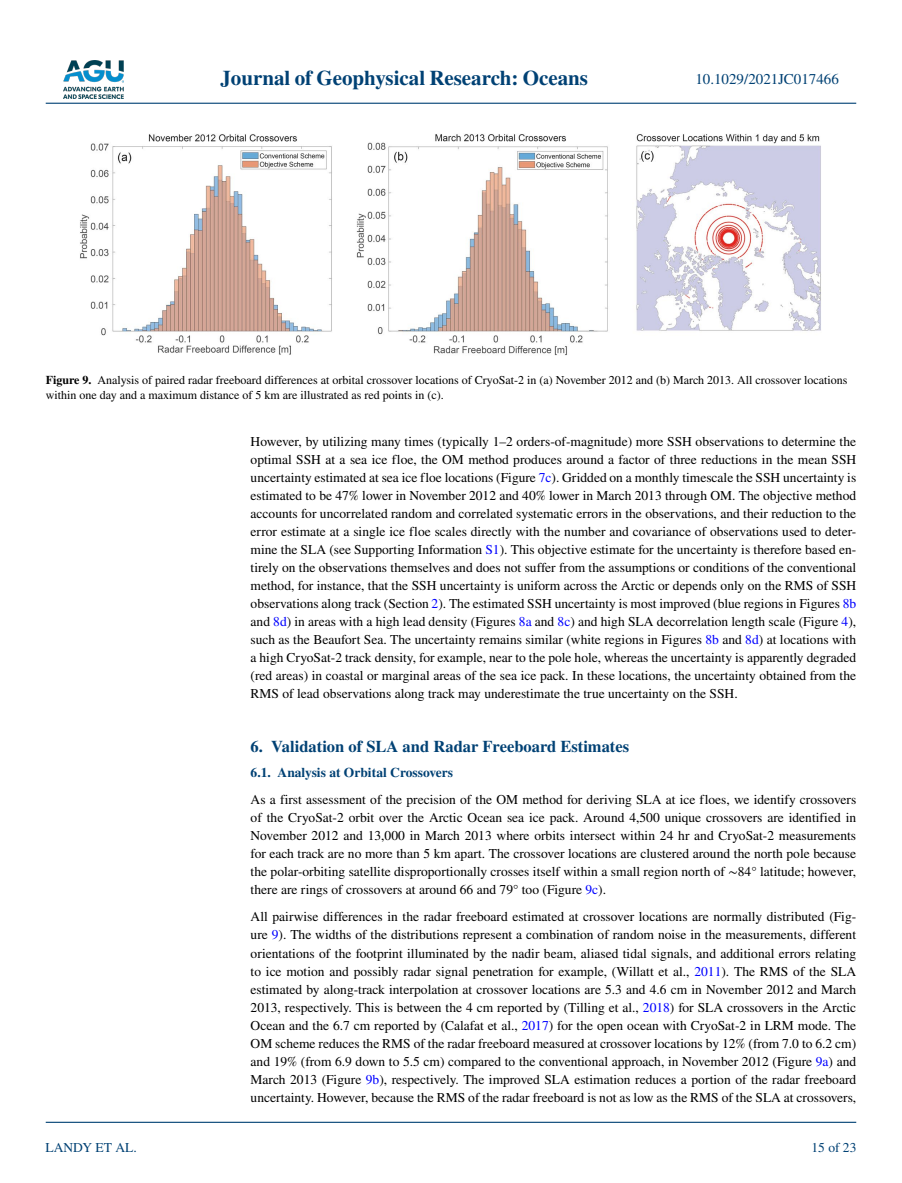
<style>
.page{position:relative;width:902px;height:1183px;background:#fff}
.page>*{position:absolute;margin:0;border:0;box-sizing:border-box;transform-origin:0 0}
.t1{font:700 21px "STIX";color:#004174}
.t2{font:700 16.5px "STIX";color:#004174}
.t3{font:15px "STIX";color:#004174}
.t4{font:13.5px/18px "STIX";color:#000;text-align:justify}
.t5{font:700 13.5px "STIX";color:#004174}
.t6{font:13.5px "STIX";color:#004174}
.t7{font:12px/15px "STIX";color:#000}
.s1{font-weight:700}
.s2{color:#00f}
.s3{font-family:"STIX Math"}
</style>
<div class="page">
<img style="left:63px;top:60px;width:60px;height:39px">
<hr style="left:46px;top:103px;width:810px;height:1px;background:#004174">
<hr style="left:46px;top:1121px;width:810px;height:1px;background:#004174">
<img style="left:80px;top:134px;width:741px;height:222px">
<h1 class="t1" style="left:220px;top:66px;width:369px">Journal of Geophysical Research: Oceans</h1>
<p class="t3" style="left:695px;top:69px;width:145px">10.1029/2021JC017466</p>
<p class="t7" style="left:46px;top:373px;width:803px"><span class="s1">Figure 9.</span> Analysis of paired radar freeboard differences at orbital crossover locations of CryoSat-2 in (a) November 2012 and (b) March 2013. All crossover locations within one day and a maximum distance of 5 km are illustrated as red points in (c).</p>
<p class="t6" style="left:45px;top:1138px;width:93px">LANDY ET AL.</p>
<p class="t4" style="left:250px;top:433px;width:607px">However, by utilizing many times (typically 1–2 orders-of-magnitude) more SSH observations to determine the optimal SSH at a sea ice floe, the OM method produces around a factor of three reductions in the mean SSH uncertainty estimated at sea ice floe locations (Figure <span class="s2">7c</span>). Gridded on a monthly timescale the SSH uncertainty is estimated to be 47% lower in November 2012 and 40% lower in March 2013 through OM. The objective method accounts for uncorrelated random and correlated systematic errors in the observations, and their reduction to the error estimate at a single ice floe scales directly with the number and covariance of observations used to deter&shy;mine the SLA (see Supporting Information <span class="s2">S1</span>). This objective estimate for the uncertainty is therefore based en&shy;tirely on the observations themselves and does not suffer from the assumptions or conditions of the conventional method, for instance, that the SSH uncertainty is uniform across the Arctic or depends only on the RMS of SSH observations along track (Section <span class="s2">2</span>). The estimated SSH uncertainty is most improved (blue regions in Figures <span class="s2">8b </span>and <span class="s2">8d</span>) in areas with a high lead density (Figures <span class="s2">8a</span> and <span class="s2">8c</span>) and high SLA decorrelation length scale (Figure <span class="s2">4</span>), such as the Beaufort Sea. The uncertainty remains similar (white regions in Figures <span class="s2">8b</span> and <span class="s2">8d</span>) at locations with a high CryoSat-2 track density, for example, near to the pole hole, whereas the uncertainty is apparently degraded (red areas) in coastal or marginal areas of the sea ice pack. In these locations, the uncertainty obtained from the RMS of lead observations along track may underestimate the true uncertainty on the SSH.</p>
<p class="t2" style="left:250px;top:736px;width:380px">6. Validation of SLA and Radar Freeboard Estimates</p>
<p class="t5" style="left:250px;top:764px;width:204px">6.1. Analysis at Orbital Crossovers</p>
<p class="t4" style="left:250px;top:791px;width:607px">As a first assessment of the precision of the OM method for deriving SLA at ice floes, we identify crossovers of the CryoSat-2 orbit over the Arctic Ocean sea ice pack. Around 4,500 unique crossovers are identified in November 2012 and 13,000 in March 2013 where orbits intersect within 24 hr and CryoSat-2 measurements for each track are no more than 5 km apart. The crossover locations are clustered around the north pole because the polar-orbiting satellite disproportionally crosses itself within a small region north of <span class="s3">∼</span>84° latitude; however, there are rings of crossovers at around 66 and 79° too (Figure <span class="s2">9c</span>).</p>
<p class="t4" style="left:250px;top:908px;width:607px">All pairwise differences in the radar freeboard estimated at crossover locations are normally distributed (Fig&shy;ure <span class="s2">9</span>). The widths of the distributions represent a combination of random noise in the measurements, different orientations of the footprint illuminated by the nadir beam, aliased tidal signals, and additional errors relating to ice motion and possibly radar signal penetration for example, (Willatt et al., <span class="s2">2011</span>). The RMS of the SLA estimated by along-track interpolation at crossover locations are 5.3 and 4.6 cm in November 2012 and March 2013, respectively. This is between the 4 cm reported by (Tilling et al., <span class="s2">2018</span>) for SLA crossovers in the Arctic Ocean and the 6.7 cm reported by (Calafat et al., <span class="s2">2017</span>) for the open ocean with CryoSat-2 in LRM mode. The OM scheme reduces the RMS of the radar freeboard measured at crossover locations by 12% (from 7.0 to 6.2 cm) and 19% (from 6.9 down to 5.5 cm) compared to the conventional approach, in November 2012 (Figure <span class="s2">9a</span>) and March 2013 (Figure <span class="s2">9b</span>), respectively. The improved SLA estimation reduces a portion of the radar freeboard uncertainty. However, because the RMS of the radar freeboard is not as low as the RMS of the SLA at crossovers,</p>
<p class="t6" style="left:811px;top:1138px;width:46px">15 of 23</p>
</div>
